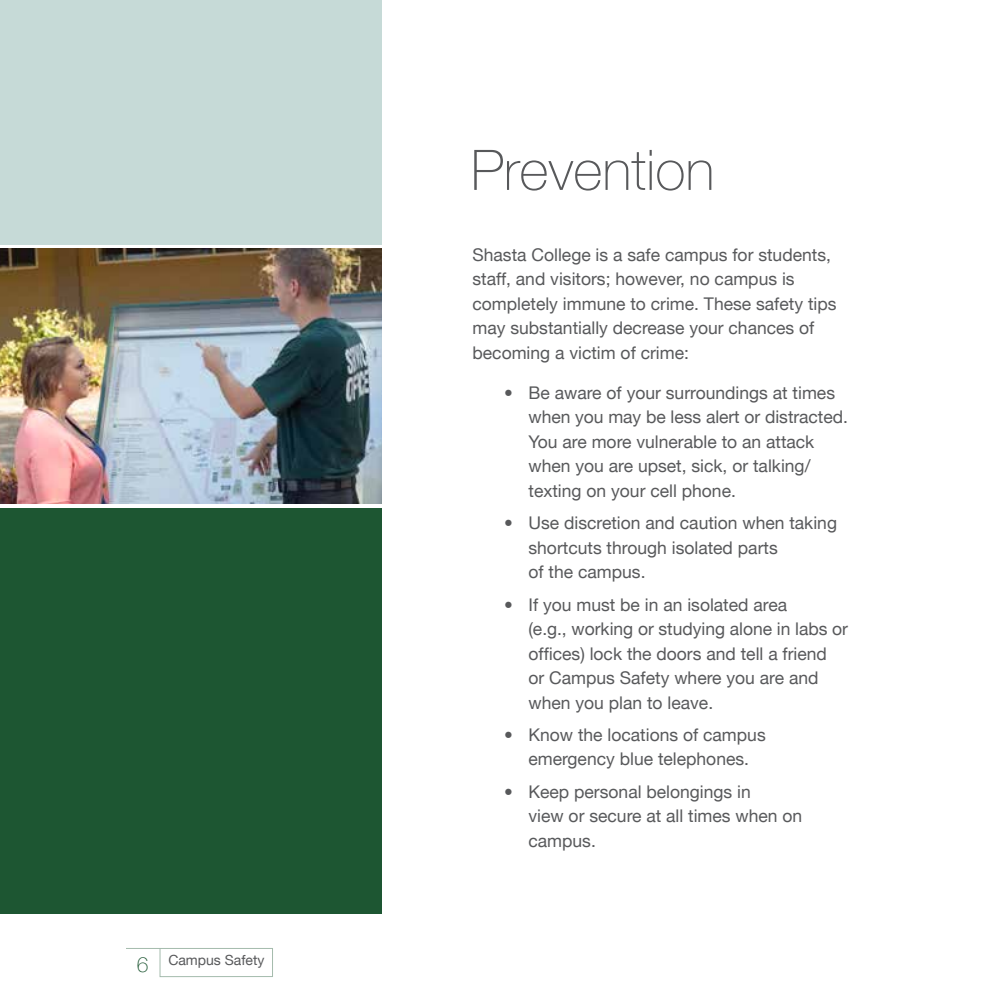
<style>
.page{position:relative;width:1008px;height:1008px;background:#fff}
.page>*{position:absolute;margin:0;border:0;box-sizing:border-box;transform-origin:0 0}
.t1{font:100 56px "Helvetica Neue LT";color:#58595b}
.t2{font:100 21px "Helvetica Neue LT";color:#1d5632}
.t3{font:17.5px/24.5px "Helvetica Neue LT";color:#58595b}
.t4{font:14px "Helvetica Neue LT";color:#58595b}
</style>
<div class="page">
<svg style="left:126px;top:948px;width:147px;height:30px"></svg>
<div style="left:0;top:508px;width:382px;height:406px;background:#1d5632"></div>
<div style="left:0;top:0;width:382px;height:244px;background:#c6dad7"></div>
<img style="left:0;top:248px;width:382px;height:256px">
<p class="t2" style="left:137px;top:952px;width:13px">6</p>
<p class="t4" style="left:168px;top:952px;width:98px">Campus Safety</p>
<h1 class="t1" style="left:471px;top:138px;width:245px">Prevention</h1>
<p class="t3" style="left:472px;top:242px;width:366px">Shasta College is a safe campus for students, staff, and visitors; however, no campus is completely immune to crime. These safety tips may substantially decrease your chances of becoming a victim of crime:</p>
<p class="t3" style="left:528px;top:380px;width:321px;text-indent:-24px">• Be aware of your surroundings at times when you may be less alert or distracted.<br>You are more vulnerable to an attack when you are upset, sick, or talking/ texting on your cell phone.</p>
<p class="t3" style="left:528px;top:510px;width:310px;text-indent:-24px">• Use discretion and caution when taking shortcuts through isolated parts<br>of the campus.</p>
<p class="t3" style="left:528px;top:592px;width:321px;text-indent:-24px">• If you must be in an isolated area<br>(e.g., working or studying alone in labs or offices) lock the doors and tell a friend<br>or Campus Safety where you are and when you plan to leave.</p>
<p class="t3" style="left:504px;top:722px;width:263px;text-align:center">• Know the locations of campus emergency blue telephones.</p>
<p class="t3" style="left:528px;top:779px;width:275px;text-indent:-24px">• Keep personal belongings in<br>view or secure at all times when on campus.</p>
</div>
